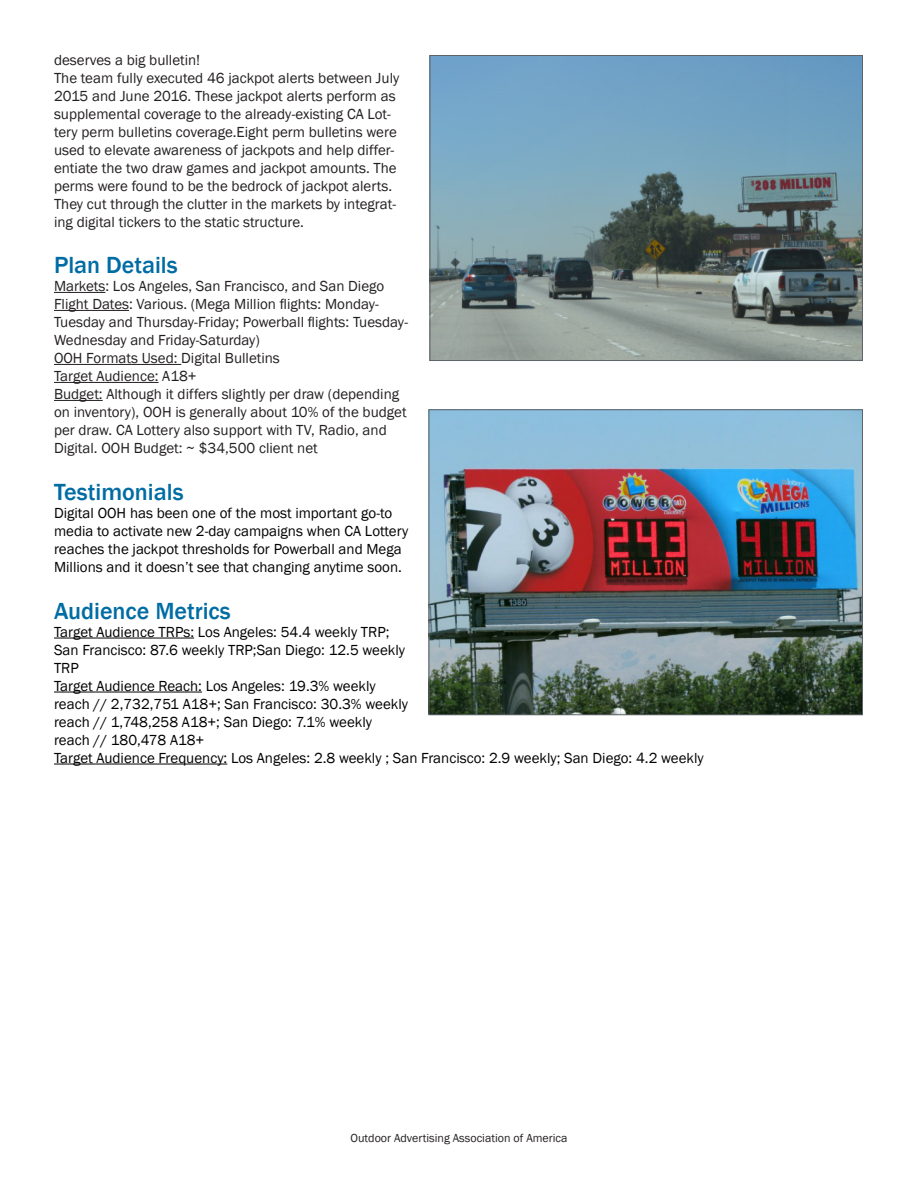
<style>
.page{position:relative;width:918px;height:1188px;background:#fff}
.page>*{position:absolute;margin:0;border:0;box-sizing:border-box;transform-origin:0 0}
.t1{font:500 24px "Franklin Gothic";color:#006ca4}
.t2{font:15px/18px "Franklin Gothic";color:#231f20}
.t3{font:15px/18px "Franklin Gothic";color:#000}
.t4{font:12px "Franklin Gothic";color:#231f20}
</style>
<div class="page">
<hr style="left:54px;top:292px;width:51px;height:1px;background:#231f20">
<hr style="left:54px;top:310px;width:75px;height:1px;background:#231f20">
<hr style="left:54px;top:364px;width:127px;height:1px;background:#231f20">
<hr style="left:54px;top:382px;width:105px;height:1px;background:#231f20">
<hr style="left:54px;top:400px;width:49px;height:1px;background:#231f20">
<hr style="left:54px;top:638px;width:140px;height:1px;background:#000">
<hr style="left:54px;top:692px;width:148px;height:1px;background:#000">
<hr style="left:54px;top:764px;width:173px;height:1px;background:#000">
<img style="left:432px;top:57px;width:429px;height:302px">
<div style="left:430px;top:55px;width:433px;height:306px;border:1px solid #5e6367"></div>
<img style="left:431px;top:412px;width:430px;height:301px">
<div style="left:429px;top:410px;width:434px;height:305px;border:1px solid #5e6367"></div>
<p class="t2" style="left:54px;top:51px;width:148px">deserves a big bulletin!</p>
<p class="t2" style="left:54px;top:69px;width:347px">The team fully executed 46 jackpot alerts between July 2015 and June 2016. These jackpot alerts perform as supplemental coverage to the already-existing CA Lot&shy;tery perm bulletins coverage.Eight perm bulletins were used to elevate awareness of jackpots and help differ&shy;entiate the two draw games and jackpot amounts. The perms were found to be the bedrock of jackpot alerts.<br>They cut through the clutter in the markets by integrat&shy;ing digital tickers to the static structure.</p>
<p class="t1" style="left:54px;top:250px;width:125px">Plan Details</p>
<p class="t2" style="left:54px;top:278px;width:332px">Markets: Los Angeles, San Francisco, and San Diego</p>
<p class="t2" style="left:54px;top:296px;width:356px">Flight Dates: Various. (Mega Million flights: Monday-<br>Tuesday and Thursday-Friday; Powerball flights: Tuesday-<br>Wednesday and Friday-Saturday)</p>
<p class="t2" style="left:54px;top:350px;width:227px">OOH Formats Used: Digital Bulletins</p>
<p class="t2" style="left:54px;top:368px;width:144px">Target Audience: A18+</p>
<p class="t2" style="left:54px;top:386px;width:354px">Budget: Although it differs slightly per draw (depending on inventory), OOH is generally about 10% of the budget per draw. CA Lottery also support with TV, Radio, and Digital. OOH Budget: ~ $34,500 client net</p>
<p class="t1" style="left:54px;top:477px;width:131px">Testimonials</p>
<p class="t3" style="left:54px;top:504px;width:356px">Digital OOH has been one of the most important go-to media to activate new 2-day campaigns when CA Lottery reaches the jackpot thresholds for Powerball and Mega Millions and it doesn’t see that changing anytime soon.</p>
<p class="t1" style="left:54px;top:596px;width:178px">Audience Metrics</p>
<p class="t3" style="left:54px;top:623px;width:353px">Target Audience TRPs: Los Angeles: 54.4 weekly TRP;<br>San Francisco: 87.6 weekly TRP;San Diego: 12.5 weekly<br>TRP</p>
<p class="t3" style="left:54px;top:677px;width:356px">Target Audience Reach: Los Angeles: 19.3% weekly reach // 2,732,751 A18+; San Francisco: 30.3% weekly reach // 1,748,258 A18+; San Diego: 7.1% weekly reach // 180,478 A18+</p>
<p class="t3" style="left:54px;top:749px;width:651px">Target Audience Frequency: Los Angeles: 2.8 weekly ; San Francisco: 2.9 weekly; San Diego: 4.2 weekly</p>
<p class="t4" style="left:351px;top:1131px;width:219px">Outdoor Advertising Association of America</p>
</div>
